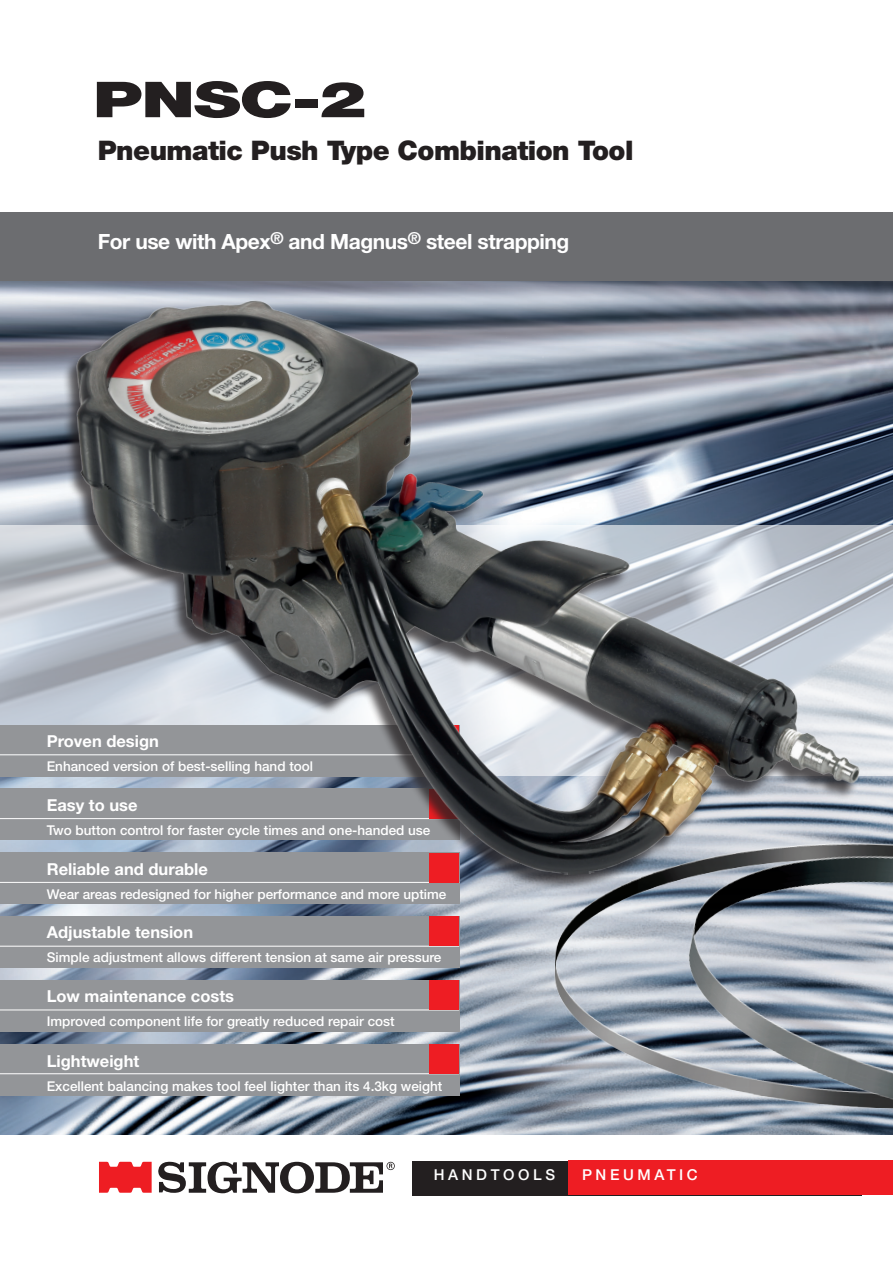
<style>
.page{position:relative;width:893px;height:1263px;background:#fff}
.page>*{position:absolute;margin:0;border:0;box-sizing:border-box;transform-origin:0 0}
.t1{font:900 49.5px "Helvetica Neue LT Std";color:#231f20;scale:1.43 1}
.t2{font:900 27px "Helvetica Neue LT Std";letter-spacing:-.02em;color:#231f20}
.t3{font:700 21px "Helvetica Neue LT Std";letter-spacing:-.02em;color:#fff}
.t4{font:700 16.5px "Helvetica Neue LT Std";color:#fff}
.t5{font:500 15px "Helvetica Neue LT Std";letter-spacing:.24em;color:#fff}
.t6{font:500 13.5px "Helvetica Neue LT Std";color:#fff}
</style>
<div class="page">
<img style="left:0;top:281px;width:893px;height:854px">
<svg style="left:0;top:525px;width:893px;height:251px"></svg>
<div style="left:0;top:213px;width:893px;height:68px;background:#6c6d70"></div>
<div style="left:0;top:725px;width:459px;height:51px;background:#939598"></div>
<hr style="left:0;top:754px;width:459px;height:1px;background:#fff">
<div style="left:0;top:789px;width:459px;height:51px;background:#939598"></div>
<hr style="left:0;top:818px;width:459px;height:1px;background:#fff">
<div style="left:0;top:853px;width:459px;height:51px;background:#939598"></div>
<hr style="left:0;top:882px;width:459px;height:1px;background:#fff">
<div style="left:0;top:916px;width:459px;height:51px;background:#939598"></div>
<hr style="left:0;top:946px;width:459px;height:1px;background:#fff">
<div style="left:0;top:980px;width:459px;height:51px;background:#939598"></div>
<hr style="left:0;top:1009px;width:459px;height:1px;background:#fff">
<div style="left:0;top:1044px;width:459px;height:51px;background:#939598"></div>
<hr style="left:0;top:1073px;width:459px;height:1px;background:#fff">
<div style="left:429px;top:1044px;width:30px;height:30px;background:#ee1d23"></div>
<div style="left:429px;top:980px;width:30px;height:30px;background:#ee1d23"></div>
<div style="left:429px;top:916px;width:30px;height:30px;background:#ee1d23"></div>
<div style="left:412px;top:1161px;width:450px;height:34px;background:#231f20"></div>
<div style="left:569px;top:1161px;width:324px;height:34px;background:#ee1d23"></div>
<svg style="left:99px;top:1162px;width:53px;height:31px"></svg>
<svg style="left:158px;top:1161px;width:237px;height:32px"></svg>
<img style="left:539px;top:908px;width:354px;height:208px">
<img style="left:658px;top:807px;width:235px;height:302px">
<img style="left:60px;top:281px;width:811px;height:627px">
<p class="t1" style="left:93px;top:70px;width:193px">PNSC-2</p>
<p class="t2" style="left:98px;top:134px;width:537px">Pneumatic Push Type Combination Tool</p>
<p class="t3" style="left:98px;top:228px;width:473px">For use with Apex<sup>®</sup> and Magnus<sup>®</sup> steel strapping</p>
<p class="t4" style="left:47px;top:731px;width:114px">Proven design</p>
<p class="t6" style="left:47px;top:758px;width:268px">Enhanced version of best-selling hand tool</p>
<p class="t4" style="left:47px;top:795px;width:92px">Easy to use</p>
<p class="t6" style="left:47px;top:822px;width:385px">Two button control for faster cycle times and one-handed use</p>
<p class="t4" style="left:47px;top:858px;width:163px">Reliable and durable</p>
<p class="t6" style="left:47px;top:886px;width:401px">Wear areas redesigned for higher performance and more uptime</p>
<p class="t4" style="left:47px;top:922px;width:148px">Adjustable tension</p>
<p class="t6" style="left:47px;top:949px;width:396px">Simple adjustment allows different tension at same air pressure</p>
<p class="t4" style="left:47px;top:986px;width:189px">Low maintenance costs</p>
<p class="t6" style="left:47px;top:1013px;width:349px">Improved component life for greatly reduced repair cost</p>
<p class="t4" style="left:47px;top:1051px;width:94px">Lightweight</p>
<p class="t6" style="left:47px;top:1078px;width:397px">Excellent balancing makes tool feel lighter than its 4.3kg weight</p>
<p class="t5" style="left:434px;top:1165px;width:123px">HANDTOOLS</p>
<p class="t5" style="left:582px;top:1165px;width:117px">PNEUMATIC</p>
</div>
